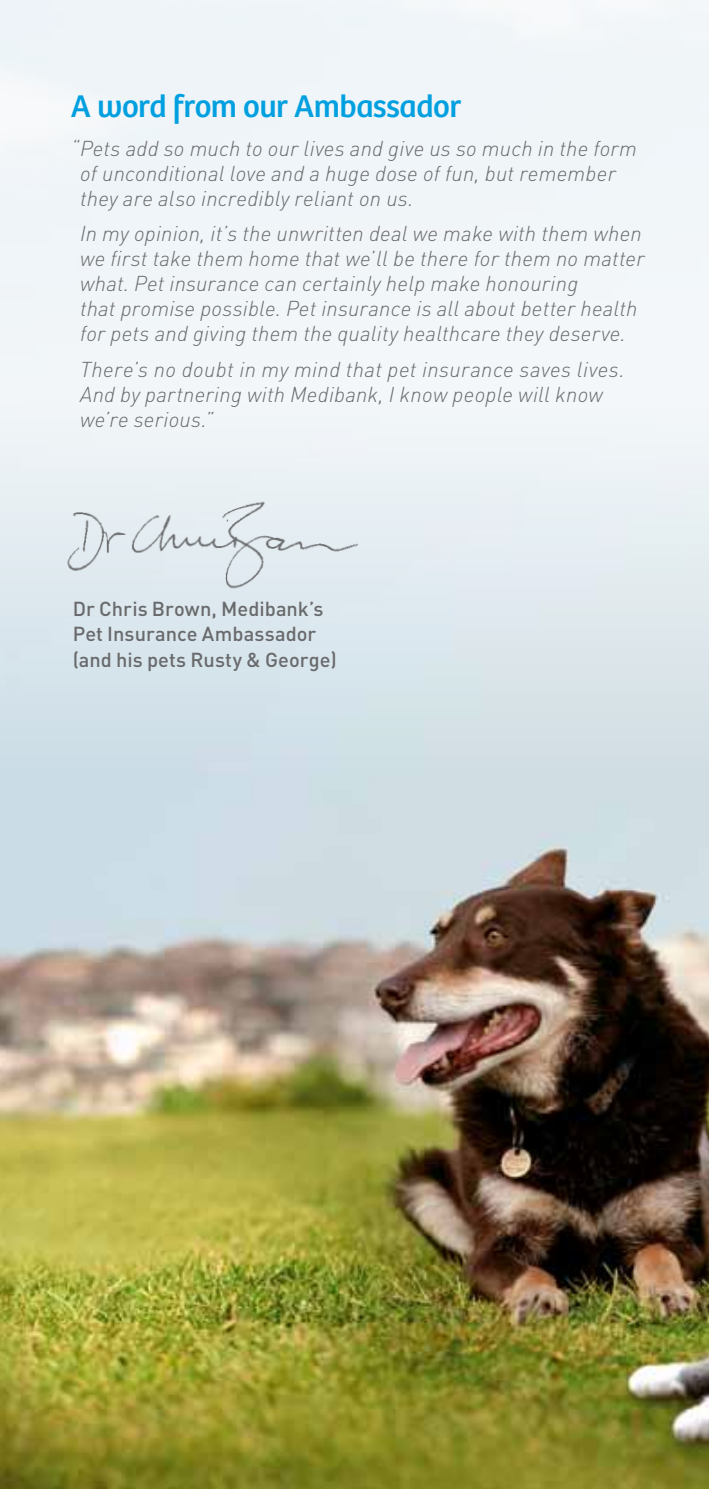
<style>
.page{position:relative;width:709px;height:1489px;background:#fff}
.page>*{position:absolute;margin:0;border:0;box-sizing:border-box;transform-origin:0 0}
.t1{font:32.5px "Bree";letter-spacing:-.015em;color:#00a0e0}
.t2{font:italic 300 21.25px/25px "DIN";letter-spacing:.01em;color:#696a6c}
.t3{font:500 20px/25.8px "DIN";letter-spacing:.005em;color:#696a6c}
</style>
<div class="page">
<img style="left:0;top:886px;width:709px;height:602px">
<div style="left:0;top:0;width:709px;height:886px;background:linear-gradient(to bottom,#fbfdff,#d0dde4)"></div>
<div style="left:57px;top:480px;width:308px;height:121px;background:#e3ecf1"></div>
<h1 class="t1" style="left:71px;top:87px;width:392px">A word from our Ambassador</h1>
<p class="t2" style="left:80px;top:135px;width:558px;text-indent:-9px">“Pets add so much to our lives and give us so much in the form of unconditional love and a huge dose of fun, but remember they are also incredibly reliant on us.</p>
<p class="t2" style="left:80px;top:221px;width:566px">In my opinion, it’s the unwritten deal we make with them when we first take them home that we’ll be there for them no matter what. Pet insurance can certainly help make honouring<br>that promise possible. Pet insurance is all about better health for pets and giving them the quality healthcare they deserve.</p>
<p class="t2" style="left:80px;top:357px;width:546px">There’s no doubt in my mind that pet insurance saves lives.<br>And by partnering with Medibank, I know people will know we’re serious.”</p>
<p class="t3" style="left:73px;top:595px;width:265px">Dr Chris Brown, Medibank’s<br>Pet Insurance Ambassador (and his pets Rusty &amp; George)</p>
</div>
